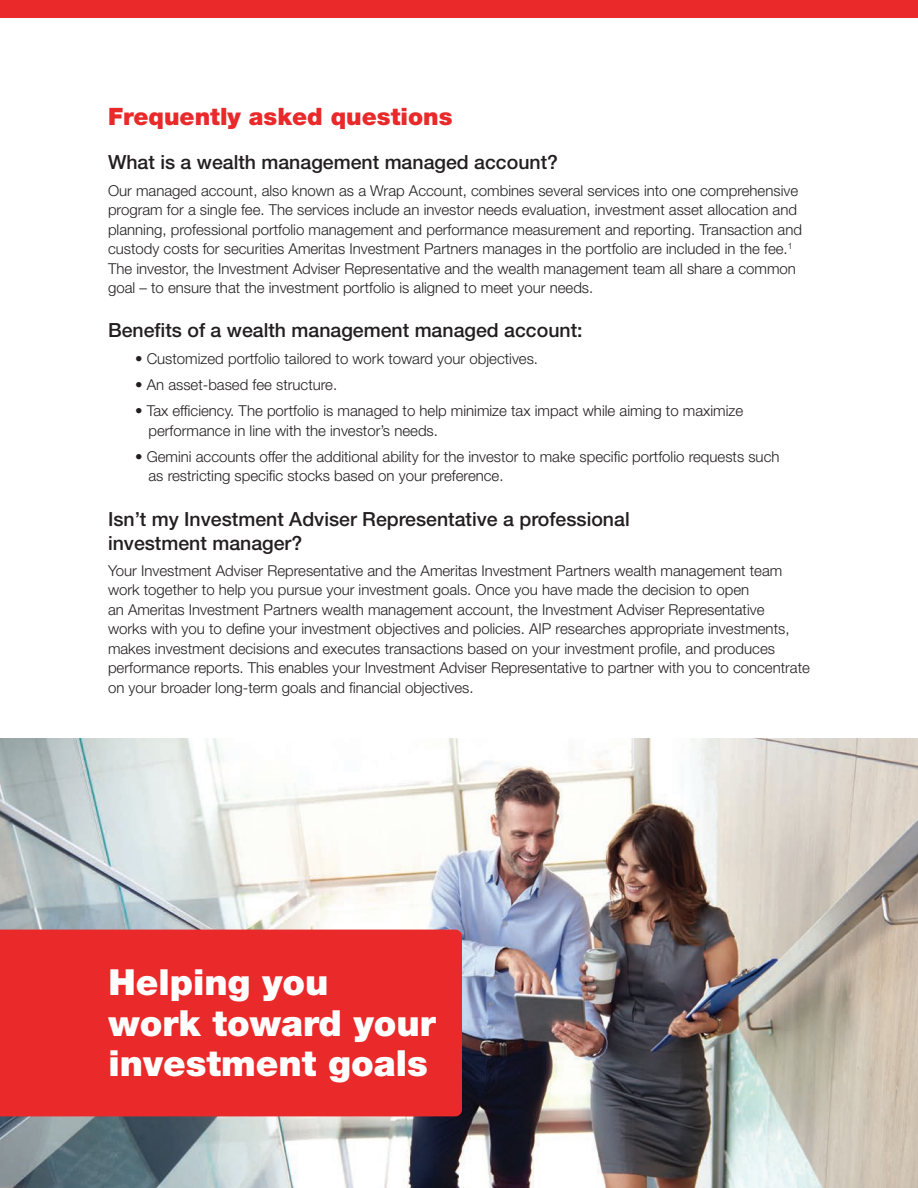
<style>
.page{position:relative;width:918px;height:1188px;background:#fff}
.page>*{position:absolute;margin:0;border:0;box-sizing:border-box;transform-origin:0 0}
.t1{font:900 36px/40.5px "Helvetica Neue LT Std";color:#fff}
.t2{font:900 24px "Helvetica Neue LT Std";color:#e9292a}
.t3{font:500 19.5px/24px "Helvetica Neue LT Std";color:#231f20}
.t4{font:300 15px/19.5px "Helvetica Neue LT Std";color:#231f20}
</style>
<div class="page">
<img style="left:0;top:739px;width:918px;height:449px">
<div style="left:0;top:930px;width:462px;height:186px;background:#e9292a"></div>
<div style="left:0;top:0;width:918px;height:17px;background:#e9292a"></div>
<p class="t2" style="left:108px;top:102px;width:346px">Frequently asked questions</p>
<p class="t3" style="left:108px;top:150px;width:452px">What is a wealth management managed account?</p>
<p class="t4" style="left:108px;top:180px;width:696px">Our managed account, also known as a Wrap Account, combines several services into one comprehensive program for a single fee. The services include an investor needs evaluation, investment asset allocation and planning, professional portfolio management and performance measurement and reporting. Transaction and custody costs for securities Ameritas Investment Partners manages in the portfolio are included in the fee.<sup>1<br></sup>The investor, the Investment Adviser Representative and the wealth management team all share a common goal – to ensure that the investment portfolio is aligned to meet your needs.</p>
<p class="t3" style="left:108px;top:318px;width:476px">Benefits of a wealth management managed account:</p>
<p class="t4" style="left:135px;top:348px;width:405px">• Customized portfolio tailored to work toward your objectives.</p>
<p class="t4" style="left:135px;top:374px;width:204px">• An asset-based fee structure.</p>
<p class="t4" style="left:148px;top:401px;width:596px;text-indent:-14px">• Tax efficiency. The portfolio is managed to help minimize tax impact while aiming to maximize performance in line with the investor’s needs.</p>
<p class="t4" style="left:148px;top:446px;width:633px;text-indent:-14px">• Gemini accounts offer the additional ability for the investor to make specific portfolio requests such as restricting specific stocks based on your preference.</p>
<p class="t3" style="left:108px;top:507px;width:523px">Isn’t my Investment Adviser Representative a professional investment manager?</p>
<p class="t4" style="left:108px;top:560px;width:704px">Your Investment Adviser Representative and the Ameritas Investment Partners wealth management team work together to help you pursue your investment goals. Once you have made the decision to open<br>an Ameritas Investment Partners wealth management account, the Investment Adviser Representative<br>works with you to define your investment objectives and policies. AIP researches appropriate investments, makes investment decisions and executes transactions based on your investment profile, and produces performance reports. This enables your Investment Adviser Representative to partner with you to concentrate on your broader long-term goals and financial objectives.</p>
<p class="t1" style="left:109px;top:962px;width:329px">Helping you<br>work toward your investment goals</p>
</div>
